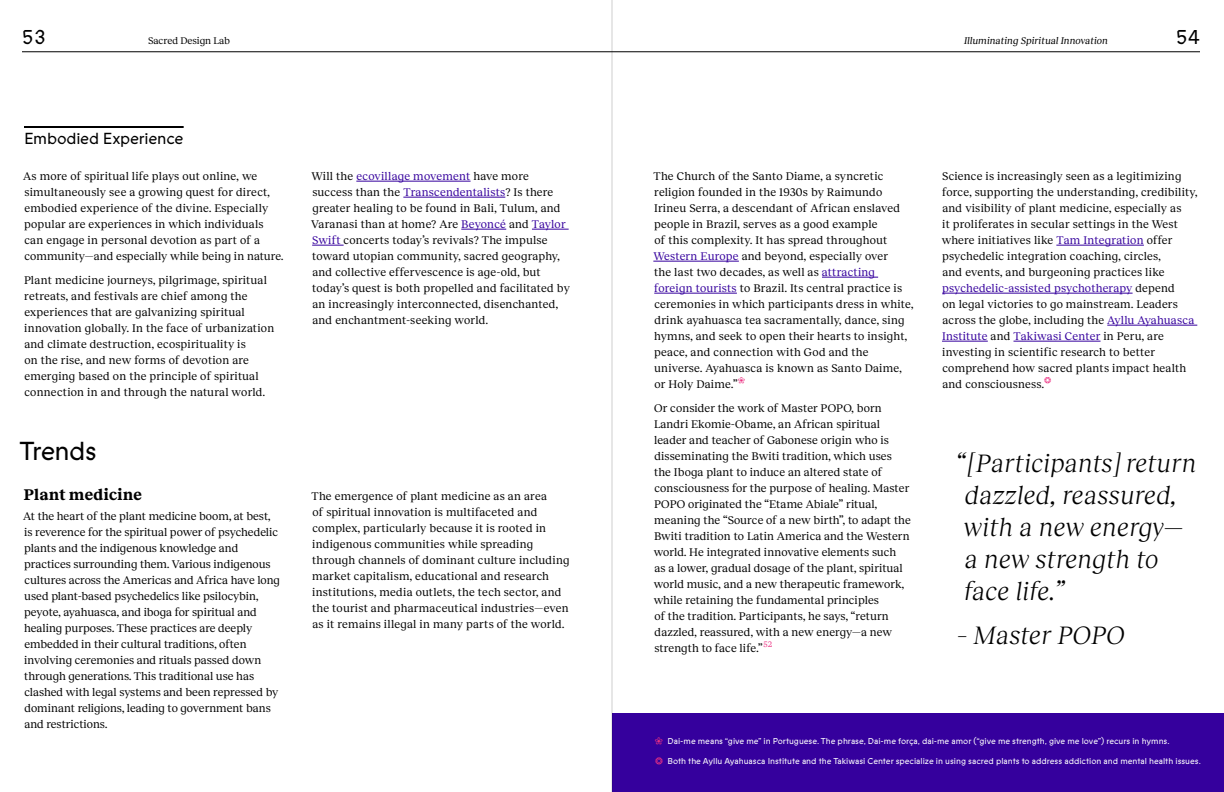
<style>
.page{position:relative;width:1224px;height:792px;background:#fff}
.page>*{position:absolute;margin:0;border:0;box-sizing:border-box;transform-origin:0 0}
.Pull_Quote{font:italic 300 26px/32px "Reckless";letter-spacing:.01em;color:#000}
.t1{font:26px "Prophet";letter-spacing:-.025em;color:#000}
.t2{font:20px "Prophet";color:#000}
.t3{font:16px "Prophet";letter-spacing:-.01em;color:#000}
.H3_inline_after_H2{font:700 16px "Reckless";letter-spacing:.02em;color:#000}
.Body{font:11.5px/16px "Reckless";letter-spacing:.01em;color:#000}
.t4{font:italic 10px "Reckless";color:#000}
.t5{font:10px "Reckless";color:#000}
.t6{font:8.5px "Prophet";color:#fff}
.s1{color:#35009d}
.s2{font-family:"GT Alpina";font-weight:300;font-size:9px;color:#ec3182}
</style>
<div class="page">
<hr style="left:22px;top:52px;width:1178px;height:1px;background:#000">
<hr style="left:356px;top:181px;width:115px;height:1px;background:#35009d">
<hr style="left:403px;top:197px;width:102px;height:1px;background:#35009d">
<hr style="left:461px;top:229px;width:45px;height:1px;background:#35009d">
<hr style="left:532px;top:229px;width:37px;height:1px;background:#35009d">
<hr style="left:312px;top:245px;width:32px;height:1px;background:#35009d">
<hr style="left:653px;top:261px;width:86px;height:1px;background:#35009d">
<hr style="left:822px;top:277px;width:56px;height:1px;background:#35009d">
<hr style="left:654px;top:293px;width:83px;height:1px;background:#35009d">
<hr style="left:1056px;top:245px;width:88px;height:1px;background:#35009d">
<hr style="left:942px;top:293px;width:191px;height:1px;background:#35009d">
<hr style="left:1107px;top:325px;width:90px;height:1px;background:#35009d">
<hr style="left:942px;top:341px;width:46px;height:1px;background:#35009d">
<hr style="left:1014px;top:341px;width:87px;height:1px;background:#35009d">
<hr style="left:24px;top:126px;width:160px;height:2px;background:#000">
<div style="left:612px;top:713px;width:612px;height:79px;background:#35009d"></div>
<hr style="left:612px;top:0;width:1px;height:792px;background:#000">
<h2 class="t2" style="left:22px;top:24px;width:25px">53</h2>
<p class="t5" style="left:148px;top:33px;width:83px">Sacred Design Lab</p>
<p class="t4" style="left:964px;top:33px;width:145px">Illuminating Spiritual Innovation</p>
<h2 class="t2" style="left:1176px;top:24px;width:25px">54</h2>
<h3 class="t3" style="left:24px;top:128px;width:161px">Embodied Experience</h3>
<p class="Body" style="left:23px;top:168px;width:262px">As more of spiritual life plays out online, we simultaneously see a growing quest for direct, embodied experience of the divine. Especially popular are experiences in which individuals can engage in personal devotion as part of a community—and especially while being in nature.</p>
<p class="Body" style="left:24px;top:272px;width:252px">Plant medicine journeys, pilgrimage, spiritual retreats, and festivals are chief among the experiences that are galvanizing spiritual innovation globally. In the face of urbanization and climate destruction, ecospirituality is<br>on the rise, and new forms of devotion are emerging based on the principle of spiritual connection in and through the natural world.</p>
<h2 class="t1" style="left:20px;top:434px;width:79px">Trends</h2>
<p class="H3_inline_after_H2" style="left:24px;top:483px;width:120px">Plant medicine</p>
<p class="Body" style="left:23px;top:508px;width:258px">At the heart of the plant medicine boom, at best, is reverence for the spiritual power of psychedelic plants and the indigenous knowledge and practices surrounding them. Various indigenous cultures across the Americas and Africa have long used plant-based psychedelics like psilocybin, peyote, ayahuasca, and iboga for spiritual and healing purposes. These practices are deeply embedded in their cultural traditions, often involving ceremonies and rituals passed down through generations. This traditional use has clashed with legal systems and been repressed by dominant religions, leading to government bans and restrictions.</p>
<p class="Body" style="left:311px;top:168px;width:260px">Will the <span class="s1">ecovillage movement</span> have more success than the <span class="s1">Transcendentalists</span>? Is there greater healing to be found in Bali, Tulum, and Varanasi than at home? Are <span class="s1">Beyoncé</span> and <span class="s1">Taylor Swift</span> concerts today’s revivals? The impulse toward utopian community, sacred geography, and collective effervescence is age-old, but today’s quest is both propelled and facilitated by an increasingly interconnected, disenchanted, and enchantment-seeking world.</p>
<p class="Body" style="left:312px;top:488px;width:259px">The emergence of plant medicine as an area<br>of spiritual innovation is multifaceted and complex, particularly because it is rooted in indigenous communities while spreading through channels of dominant culture including market capitalism, educational and research institutions, media outlets, the tech sector, and the tourist and pharmaceutical industries—even as it remains illegal in many parts of the world.</p>
<p class="Body" style="left:653px;top:168px;width:262px">The Church of the Santo Diame, a syncretic religion founded in the 1930s by Raimundo Irineu Serra, a descendant of African enslaved people in Brazil, serves as a good example<br>of this complexity. It has spread throughout <span class="s1">Western Europe</span> and beyond, especially over<br>the last two decades, as well as <span class="s1">attracting foreign tourists</span> to Brazil. Its central practice is ceremonies in which participants dress in white, drink ayahuasca tea sacramentally, dance, sing hymns, and seek to open their hearts to insight, peace, and connection with God and the universe. Ayahuasca is known as Santo Daime, or Holy Daime.”<sup>❀</sup></p>
<p class="Body" style="left:654px;top:400px;width:259px">Or consider the work of Master POPO, born Landri Ekomie-Obame, an African spiritual leader and teacher of Gabonese origin who is disseminating the Bwiti tradition, which uses the Iboga plant to induce an altered state of consciousness for the purpose of healing. Master POPO originated the “Etame Abiale” ritual, meaning the “Source of a new birth”, to adapt the Bwiti tradition to Latin America and the Western world. He integrated innovative elements such<br>as a lower, gradual dosage of the plant, spiritual world music, and a new therapeutic framework, while retaining the fundamental principles<br>of the tradition. Participants, he says, “return dazzled, reassured, with a new energy—a new strength to face life.”<sup>52</sup></p>
<p class="Body" style="left:942px;top:168px;width:257px">Science is increasingly seen as a legitimizing force, supporting the understanding, credibility, and visibility of plant medicine, especially as<br>it proliferates in secular settings in the West where initiatives like <span class="s1">Tam Integration</span> offer psychedelic integration coaching, circles,<br>and events, and burgeoning practices like <span class="s1">psychedelic-assisted psychotherapy</span> depend<br>on legal victories to go mainstream. Leaders across the globe, including the <span class="s1">Ayllu Ayahuasca Institute</span> and <span class="s1">Takiwasi Center</span> in Peru, are investing in scientific research to better comprehend how sacred plants impact health and consciousness.<sup>❂</sup></p>
<p class="Pull_Quote" style="left:964px;top:446px;width:234px;text-indent:-8px">“[Participants] return dazzled, reassured, with a new energy— a new strength to face life.”</p>
<p class="Pull_Quote" style="left:958px;top:618px;width:169px">– Master POPO</p>
<p class="t6" style="left:655px;top:735px;width:516px"><span class="s2">❀</span> Dai-me means “give me” in Portuguese. The phrase, Dai-me força, dai-me amor (“give me strength, give me love”) recurs in hymns.</p>
<p class="t6" style="left:655px;top:755px;width:547px"><span class="s2">❂</span> Both the Ayllu Ayahuasca Institute and the Takiwasi Center specialize in using sacred plants to address addiction and mental health issues.</p>
</div>
